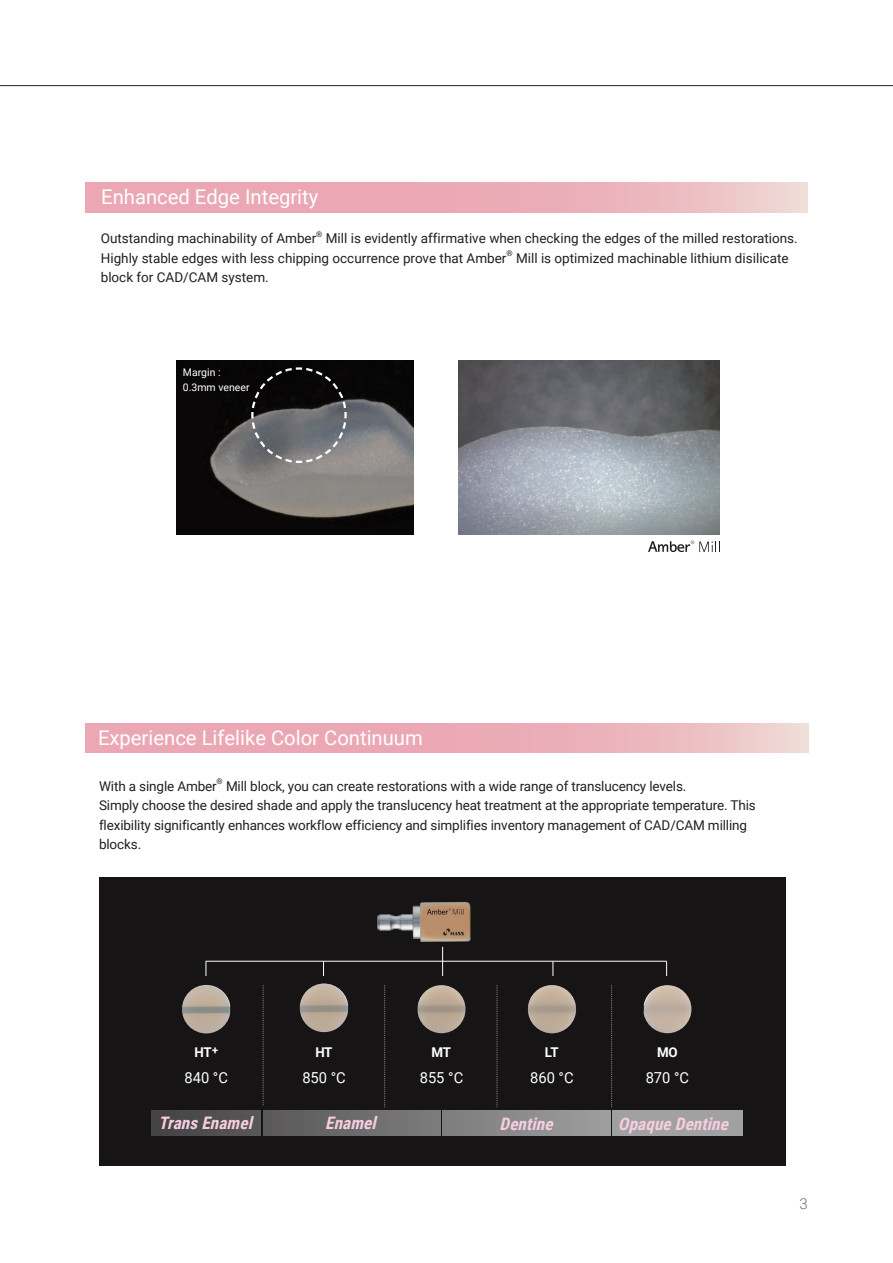
<style>
.page{position:relative;width:893px;height:1263px;background:#fff}
.page>*{position:absolute;margin:0;border:0;box-sizing:border-box;transform-origin:0 0}
.t1{font:20.25px "Roboto";color:#fff}
.t2{font:italic 700 17.25px "Roboto Condensed";color:#f7cde0}
.t3{font:15.15px "Roboto";color:#fff}
.t4{font:300 15px "Roboto";color:#6c6d70}
.t5{font:13.5px/19.5px "Roboto";letter-spacing:-.01em;color:#231f20}
.t6{font:700 13.5px "Roboto";letter-spacing:-.04em;color:#fff}
.t7{font:10.5px "Roboto";color:#fff}
.t8{font:7.8px "Roboto";color:#231f20}
</style>
<div class="page">
<hr style="left:0;top:85px;width:893px;height:1px;background:#231f20">
<svg style="left:85px;top:183px;width:722px;height:29px;background:#ebb1b9"></svg>
<svg style="left:86px;top:723px;width:722px;height:30px;background:#ebb1b9"></svg>
<svg style="left:648px;top:541px;width:72px;height:11px"></svg>
<img style="left:458px;top:360px;width:262px;height:174px">
<img style="left:176px;top:360px;width:237px;height:174px">
<svg style="left:250px;top:366px;width:98px;height:98px;background:#4b4b4d"></svg>
<div style="left:99px;top:877px;width:687px;height:288px;background:#161414"></div>
<div style="left:263px;top:1111px;width:177px;height:25px;background:linear-gradient(to right,#5a5858,#7d7c7c)"></div>
<div style="left:443px;top:1111px;width:167px;height:25px;background:linear-gradient(to right,#7e7d7d,#9f9e9e)"></div>
<div style="left:613px;top:1111px;width:130px;height:25px;background:#a1a1a1"></div>
<div style="left:151px;top:1111px;width:110px;height:25px;background:#4e4d4d"></div>
<img style="left:182px;top:985px;width:48px;height:48px;border-radius:24px">
<svg style="left:263px;top:985px;width:1px;height:121px"></svg>
<svg style="left:384px;top:985px;width:1px;height:122px"></svg>
<svg style="left:497px;top:985px;width:1px;height:122px"></svg>
<svg style="left:611px;top:985px;width:1px;height:122px"></svg>
<img style="left:643px;top:985px;width:48px;height:48px;border-radius:24px">
<img style="left:417px;top:985px;width:49px;height:48px;border-radius:24px">
<img style="left:528px;top:985px;width:48px;height:48px;border-radius:24px">
<img style="left:300px;top:983px;width:48px;height:49px;border-radius:24px">
<img style="left:300px;top:984px;width:48px;height:48px;border-radius:24px">
<img style="left:377px;top:902px;width:94px;height:40px">
<svg style="left:206px;top:962px;width:1px;height:14px"></svg>
<svg style="left:666px;top:962px;width:1px;height:14px"></svg>
<svg style="left:442px;top:947px;width:1px;height:29px"></svg>
<svg style="left:553px;top:962px;width:1px;height:14px"></svg>
<svg style="left:323px;top:962px;width:1px;height:14px"></svg>
<hr style="left:206px;top:961px;width:461px;height:1px;background:#fff">
<p class="t1" style="left:101px;top:183px;width:219px">Enhanced Edge Integrity</p>
<p class="t5" style="left:101px;top:228px;width:217px">Outstanding machinability of Amber</p>
<p class="t8" style="left:316px;top:229px;width:8px">®</p>
<p class="t5" style="left:101px;top:228px;width:698px;text-indent:225px">Mill is evidently affirmative when checking the edges of the milled restorations.<br>Highly stable edges with less chipping occurrence prove that Amber</p>
<p class="t8" style="left:506px;top:248px;width:8px">®</p>
<p class="t5" style="left:516px;top:248px;width:274px">Mill is optimized machinable lithium disilicate</p>
<p class="t5" style="left:101px;top:267px;width:170px">block for CAD/CAM system.</p>
<p class="t7" style="left:183px;top:365px;width:39px">Margin :</p>
<p class="t7" style="left:183px;top:380px;width:68px">0.3mm veneer</p>
<p class="t1" style="left:98px;top:723px;width:326px">Experience Lifelike Color Continuum</p>
<p class="t5" style="left:99px;top:776px;width:119px">With a single Amber</p>
<p class="t8" style="left:217px;top:776px;width:8px">®</p>
<p class="t5" style="left:99px;top:776px;width:658px;text-indent:127px">Mill block, you can create restorations with a wide range of translucency levels.<br>Simply choose the desired shade and apply the translucency heat treatment at the appropriate temperature. This flexibility significantly enhances workflow efficiency and simplifies inventory management of CAD/CAM milling blocks.</p>
<p class="t6" style="left:195px;top:1042px;width:25px">HT<sup>+</sup></p>
<p class="t6" style="left:315px;top:1042px;width:19px">HT</p>
<p class="t6" style="left:432px;top:1042px;width:21px">MT</p>
<p class="t6" style="left:545px;top:1042px;width:15px">LT</p>
<p class="t6" style="left:657px;top:1042px;width:22px">MO</p>
<p class="t3" style="left:184px;top:1067px;width:45px">840 °C</p>
<p class="t3" style="left:302px;top:1067px;width:45px">850 °C</p>
<p class="t3" style="left:420px;top:1067px;width:45px">855 °C</p>
<p class="t3" style="left:530px;top:1067px;width:45px">860 °C</p>
<p class="t3" style="left:646px;top:1067px;width:45px">870 °C</p>
<p class="t2" style="left:158px;top:1111px;width:100px">TransEnamel</p>
<p class="t2" style="left:325px;top:1111px;width:57px">Enamel</p>
<p class="t2" style="left:500px;top:1112px;width:60px">Dentine</p>
<p class="t2" style="left:618px;top:1112px;width:116px">OpaqueDentine</p>
<p class="t4" style="left:800px;top:1193px;width:10px">3</p>
</div>
